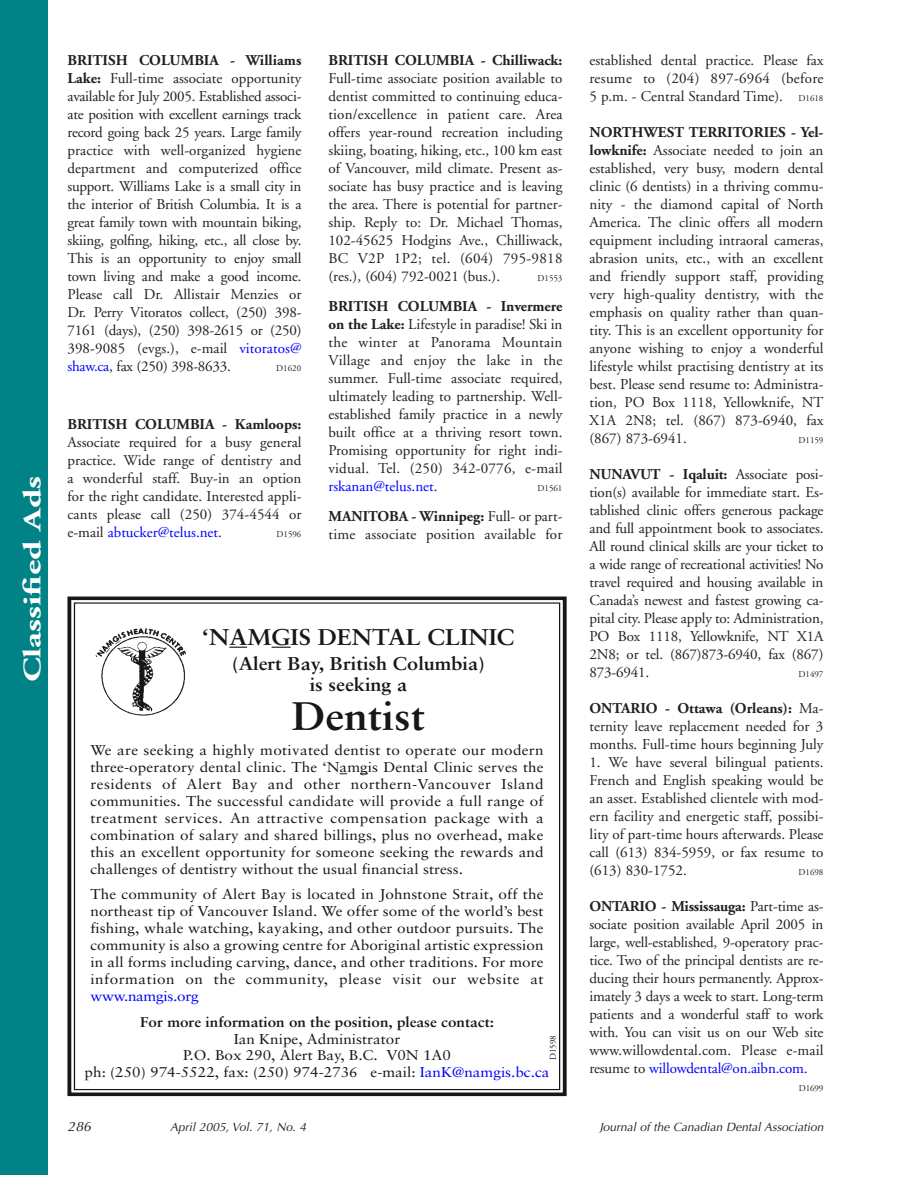
<style>
.page{position:relative;width:918px;height:1188px;background:#fff}
.page>*{position:absolute;margin:0;border:0;box-sizing:border-box;transform-origin:0 0}
.t1{font:700 39.9px "Sabon";color:#171717;scale:1.08 1}
.t2{font:700 25.2px "Adobe Garamond";color:#fff;scale:1.43 1}
.t3{font:700 22.8px "Sabon";color:#171717;scale:1.08 1}
.t4{font:700 18.45px/21.1px "Sabon";color:#171717;text-align:center;scale:1.08 1}
.t5{font:15px/18px "Adobe Garamond";color:#231f20;text-align:justify}
.t6{font:700 15px "Adobe Garamond";color:#231f20}
.t7{font:14.25px/17px "Sabon";color:#171717;text-align:justify;scale:1.08 1}
.t8{font:700 14.25px "Sabon";color:#171717;scale:1.08 1}
.t9{font:14.25px "Sabon";letter-spacing:-.015em;color:#00f;scale:1.08 1}
.t10{font:italic 13.5px "Optima";color:#231f20;scale:1.05 1}
.t11{font:italic 12px "Optima";color:#231f20}
.t12{font:9px "Adobe Garamond";color:#231f20}
.s1{font-weight:700}
.s2{color:#00f}
.s3{font-size:9px}
</style>
<div class="page">
<div style="left:0;top:0;width:47px;height:1174px;background:#008286"></div>
<svg style="left:229px;top:647px;width:18px;height:1px"></svg>
<svg style="left:272px;top:647px;width:19px;height:1px"></svg>
<div style="left:68px;top:597px;width:499px;height:499px;border:4px solid #171717"></div>
<img style="left:95px;top:628px;width:91px;height:88px">
<h2 class="t2" style="left:23px;top:682px;width:146px;rotate:-90deg">Classified Ads</h2>
<p class="t5" style="left:68px;top:52px;width:236px"><span class="s1">BRITISH COLUMBIA - Williams Lake:</span> Full-time associate opportunity available for July 2005. Established associ&shy;ate position with excellent earnings track record going back 25 years. Large family practice with well-organized hygiene department and computerized office support. Williams Lake is a small city in the interior of British Columbia. It is a great family town with mountain biking, skiing, golfing, hiking, etc., all close by.<br>This is an opportunity to enjoy small town living and make a good income.<br>Please call Dr. Allistair Menzies or Dr. Perry Vitoratos collect, (250) 398- 7161 (days), (250) 398-2615 or (250)<br>398-9085 (evgs.), e-mail <span class="s2">vitoratos@ shaw.ca</span>, fax (250) 398-8633.</p>
<p class="t12" style="left:276px;top:364px;width:27px">D1620</p>
<p class="t6" style="left:68px;top:419px;width:235px">BRITISH COLUMBIA - Kamloops:</p>
<p class="t5" style="left:68px;top:435px;width:236px">Associate required for a busy general practice. Wide range of dentistry and a wonderful staff. Buy-in an option for the right candidate. Interested appli&shy;cants please call (250) 374-4544 or e-mail <span class="s2">abtucker@telus.net</span>.</p>
<p class="t12" style="left:276px;top:531px;width:27px">D1596</p>
<p class="t6" style="left:328px;top:54px;width:235px">BRITISH COLUMBIA - Chilliwack:</p>
<p class="t5" style="left:328px;top:70px;width:236px">Full-time associate position available to dentist committed to continuing educa&shy;tion/excellence in patient care. Area offers year-round recreation including skiing, boating, hiking, etc., 100 km east of Vancouver, mild climate. Present as&shy;sociate has busy practice and is leaving the area. There is potential for partner&shy;ship. Reply to: Dr. Michael Thomas, 102-45625 Hodgins Ave., Chilliwack, BC V2P 1P2; tel. (604) 795-9818 (res.), (604) 792-0021 (bus.).</p>
<p class="t12" style="left:537px;top:274px;width:27px">D1553</p>
<p class="t5" style="left:328px;top:298px;width:236px"><span class="s1">BRITISH COLUMBIA - Invermere on the Lake:</span> Lifestyle in paradise! Ski in the winter at Panorama Mountain Village and enjoy the lake in the summer. Full-time associate required, ultimately leading to partnership. Well&shy;established family practice in a newly built office at a thriving resort town.<br>Promising opportunity for right indi&shy;vidual. Tel. (250) 342-0776, e-mail <span class="s2">rskanan@telus.net</span>.</p>
<p class="t12" style="left:537px;top:484px;width:27px">D1561</p>
<p class="t5" style="left:328px;top:508px;width:235px"><span class="s1">MANITOBA - Winnipeg:</span> Full- or part&shy;time associate position available for</p>
<h3 class="t3" style="left:202px;top:628px;width:291px">‘NAMGIS DENTAL CLINIC</h3>
<p class="t4" style="left:232px;top:654px;width:235px">(Alert Bay, British Columbia) is seeking a</p>
<h1 class="t1" style="left:292px;top:699px;width:125px">Dentist</h1>
<p class="t7" style="left:90px;top:743px;width:421px">We are seeking a highly motivated dentist to operate our modern three-operatory dental clinic. The ‘Namgis Dental Clinic serves the residents of Alert Bay and other northern-Vancouver Island communities. The successful candidate will provide a full range of treatment services. An attractive compensation package with a combination of salary and shared billings, plus no overhead, make this an excellent opportunity for someone seeking the rewards and challenges of dentistry without the usual financial stress.</p>
<p class="t7" style="left:90px;top:887px;width:421px">The community of Alert Bay is located in Johnstone Strait, off the northeast tip of Vancouver Island. We offer some of the world’s best fishing, whale watching, kayaking, and other outdoor pursuits. The community is also a growing centre for Aboriginal artistic expression in all forms including carving, dance, and other traditions. For more information on the community, please visit our website at</p>
<p class="t9" style="left:90px;top:990px;width:102px">www.namgis.org</p>
<p class="t8" style="left:140px;top:1016px;width:329px">For more information on the position, please contact:</p>
<p class="t7" style="left:85px;top:1031px;width:432px;text-align:center">Ian Knipe, Administrator<br>P.O. Box 290, Alert Bay, B.C. V0N 1A0<br>ph: (250) 974-5522, fax: (250) 974-2736 e-mail: <span class="s2">IanK@namgis.bc.ca</span></p>
<p class="t12" style="left:549px;top:1060px;width:27px;rotate:-90deg">D1598</p>
<p class="t5" style="left:590px;top:52px;width:235px">established dental practice. Please fax resume to (204) 897-6964 (before 5 p.m. - Central Standard Time). <span class="s3">D1618</span></p>
<p class="t5" style="left:590px;top:124px;width:236px"><span class="s1">NORTHWEST TERRITORIES - Yel&shy;lowknife:</span> Associate needed to join an established, very busy, modern dental clinic (6 dentists) in a thriving commu&shy;nity - the diamond capital of North America. The clinic offers all modern equipment including intraoral cameras, abrasion units, etc., with an excellent and friendly support staff, providing very high-quality dentistry, with the emphasis on quality rather than quan&shy;tity. This is an excellent opportunity for anyone wishing to enjoy a wonderful lifestyle whilst practising dentistry at its best. Please send resume to: Administra&shy;tion, PO Box 1118, Yellowknife, NT X1A 2N8; tel. (867) 873-6940, fax (867) 873-6941.</p>
<p class="t12" style="left:798px;top:436px;width:27px">D1159</p>
<p class="t5" style="left:590px;top:466px;width:236px"><span class="s1">NUNAVUT - Iqaluit:</span> Associate posi&shy;tion(s) available for immediate start. Es&shy;tablished clinic offers generous package and full appointment book to associates.<br>All round clinical skills are your ticket to a wide range of recreational activities! No travel required and housing available in Canada’s newest and fastest growing ca&shy;pital city. Please apply to: Administration, PO Box 1118, Yellowknife, NT X1A 2N8; or tel. (867)873-6940, fax (867)<br>873-6941.</p>
<p class="t12" style="left:798px;top:670px;width:27px">D1497</p>
<p class="t5" style="left:590px;top:700px;width:236px"><span class="s1">ONTARIO - Ottawa (Orleans):</span> Ma&shy;ternity leave replacement needed for 3 months. Full-time hours beginning July</p>
<p class="t5" style="left:590px;top:754px;width:236px">1. We have several bilingual patients.<br>French and English speaking would be an asset. Established clientele with mod&shy;ern facility and energetic staff, possibi&shy;lity of part-time hours afterwards. Please call (613) 834-5959, or fax resume to (613) 830-1752.</p>
<p class="t12" style="left:798px;top:868px;width:27px">D1698</p>
<p class="t5" style="left:589px;top:898px;width:236px"><span class="s1">ONTARIO - Mississauga:</span> Part-time as&shy;sociate position available April 2005 in large, well-established, 9-operatory prac&shy;tice. Two of the principal dentists are re&shy;ducing their hours permanently. Approx&shy;imately 3 days a week to start. Long-term patients and a wonderful staff to work with. You can visit us on our Web site www.willowdental.com. Please e-mail resume to <span class="s2">willowdental@on.aibn.com</span>.</p>
<p class="t12" style="left:799px;top:1084px;width:26px">D1699</p>
<p class="t10" style="left:68px;top:1120px;width:24px">286</p>
<p class="t11" style="left:170px;top:1122px;width:137px">April 2005, Vol. 71, No. 4</p>
<p class="t11" style="left:600px;top:1122px;width:225px">Journal of the Canadian Dental Association</p>
</div>
